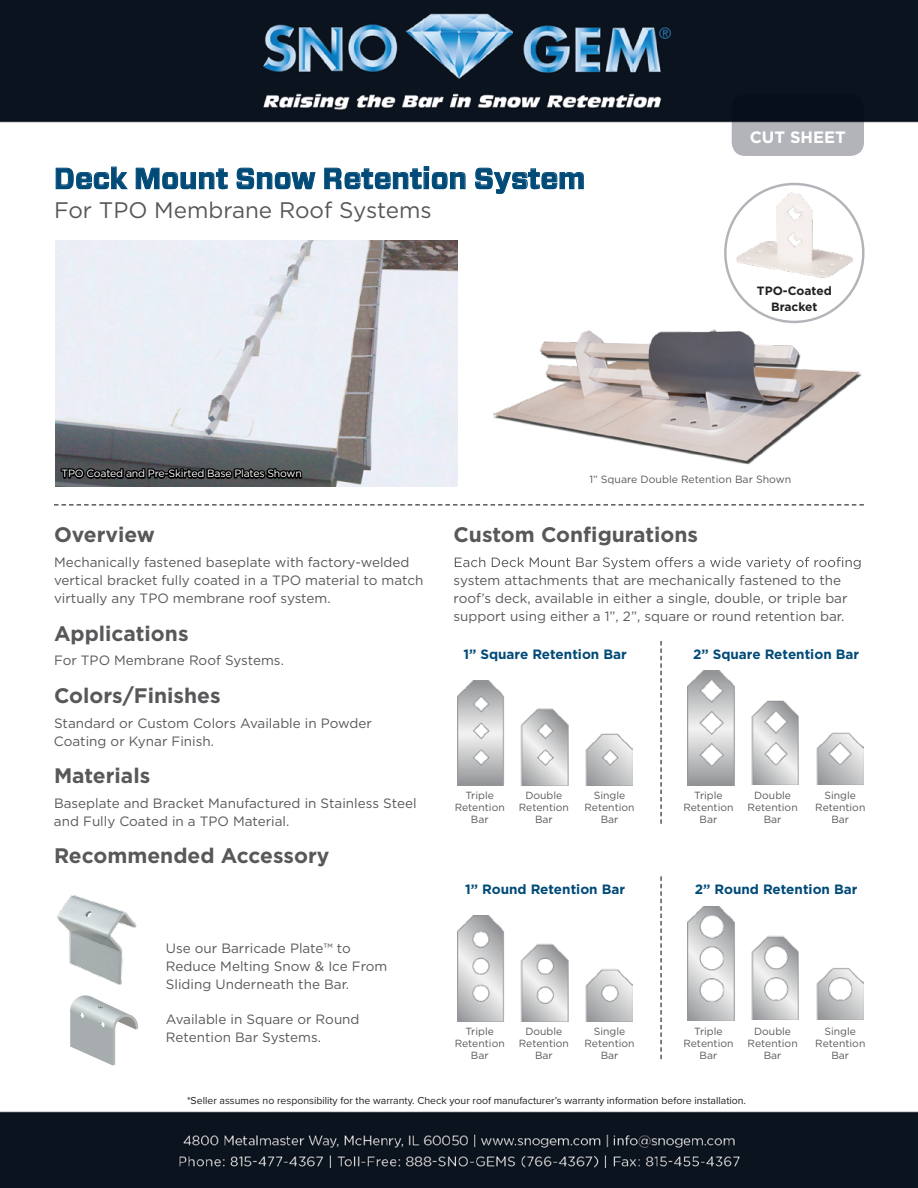
<style>
.page{position:relative;width:918px;height:1188px;background:#fff}
.page>*{position:absolute;margin:0;border:0;box-sizing:border-box;transform-origin:0 0}
.t1{font:700 29.25px "Forza";color:#004a78}
.t2{font:22.5px "Gotham";color:#58585b}
.t3{font:700 21px "Gotham";color:#58585b}
.t4{font:700 16.5px "Gotham HTF";color:#fff}
.t5{font:13.5px/18px "Gotham";color:#58585b}
.t6{font:700 13.5px "Gotham HTF";color:#004a78}
.t7{font:700 12px/16.5px "Gotham HTF";color:#232020;text-align:center}
.t8{font:10.5px "Proxima Nova";color:#232020}
.t9{font:10.5px "Gotham";letter-spacing:-.02em;color:#fff}
.t10{font:10.5px "Gotham";color:#58585b}
.t11{font:10.35px/12.1px "Gotham";color:#58585b;text-align:center}
</style>
<div class="page">
<img style="left:0;top:0;width:918px;height:1188px">
<svg style="left:732px;top:94px;width:132px;height:62px;background:#656971"></svg>
<svg style="left:54px;top:504px;width:810px;height:2px"></svg>
<svg style="left:455px;top:557px;width:406px;height:12px"></svg>
<img style="left:457px;top:916px;width:52px;height:105px">
<img style="left:688px;top:906px;width:51px;height:115px">
<img style="left:513px;top:916px;width:120px;height:105px">
<img style="left:744px;top:910px;width:120px;height:109px">
<svg style="left:660px;top:876px;width:2px;height:183px"></svg>
<img style="left:457px;top:680px;width:52px;height:106px">
<img style="left:688px;top:671px;width:51px;height:114px">
<img style="left:513px;top:680px;width:120px;height:106px">
<img style="left:744px;top:675px;width:120px;height:109px">
<svg style="left:660px;top:641px;width:2px;height:183px"></svg>
<svg style="left:55px;top:166px;width:73px;height:23px"></svg>
<svg style="left:135px;top:167px;width:93px;height:23px"></svg>
<svg style="left:236px;top:167px;width:80px;height:23px"></svg>
<svg style="left:324px;top:166px;width:142px;height:24px"></svg>
<svg style="left:475px;top:167px;width:109px;height:27px"></svg>
<img style="left:56px;top:241px;width:402px;height:245px">
<svg style="left:59px;top:464px;width:245px;height:23px;background:#353739"></svg>
<img style="left:54px;top:892px;width:90px;height:94px">
<svg style="left:70px;top:995px;width:71px;height:71px"></svg>
<img style="left:494px;top:309px;width:371px;height:171px">
<svg style="left:733px;top:189px;width:125px;height:101px"></svg>
<img style="left:733px;top:191px;width:121px;height:88px">
<h1 class="t1" style="left:54px;top:162px;width:533px">Deck Mount Snow Retention System</h1>
<h2 class="t2" style="left:54px;top:196px;width:379px">For TPO Membrane Roof Systems</h2>
<p class="t4" style="left:750px;top:127px;width:98px">CUT SHEET</p>
<p class="t7" style="left:757px;top:282px;width:76px">TPO-Coated<br>Bracket</p>
<p class="t9" style="left:61px;top:467px;width:242px">TPO Coated and Pre-Skirted Base Plates Shown</p>
<h3 class="t3" style="left:54px;top:521px;width:102px">Overview</h3>
<p class="t5" style="left:54px;top:553px;width:371px">Mechanically fastened baseplate with factory-welded vertical bracket fully coated in a TPO material to match virtually any TPO membrane roof system.</p>
<h3 class="t3" style="left:54px;top:619px;width:136px">Applications</h3>
<p class="t5" style="left:54px;top:651px;width:231px">For TPO Membrane Roof Systems.</p>
<h3 class="t3" style="left:54px;top:681px;width:168px">Colors/Finishes</h3>
<p class="t5" style="left:54px;top:713px;width:319px">Standard or Custom Colors Available in Powder<br>Coating or Kynar Finish.</p>
<h3 class="t3" style="left:54px;top:762px;width:98px">Materials</h3>
<p class="t5" style="left:54px;top:794px;width:364px">Baseplate and Bracket Manufactured in Stainless Steel and Fully Coated in a TPO Material.</p>
<h3 class="t3" style="left:54px;top:842px;width:277px">Recommended Accessory</h3>
<p class="t5" style="left:166px;top:939px;width:223px">Use our Barricade Plate™ to<br>Reduce Melting Snow &amp; Ice From<br>Sliding Underneath the Bar.</p>
<p class="t5" style="left:166px;top:1010px;width:195px">Available in Square or Round<br>Retention Bar Systems.</p>
<p class="t10" style="left:589px;top:472px;width:203px">1” Square Double Retention Bar Shown</p>
<h3 class="t3" style="left:453px;top:521px;width:246px">Custom Configurations</h3>
<p class="t5" style="left:453px;top:571px;width:396px">system attachments that are mechanically fastened to the roof’s deck, available in either a single, double, or triple bar support using either a 1”, 2”, square or round retention bar.</p>
<p class="t6" style="left:463px;top:646px;width:165px">1” Square Retention Bar</p>
<p class="t6" style="left:693px;top:646px;width:168px">2” Square Retention Bar</p>
<p class="t11" style="left:455px;top:789px;width:52px">Triple<br>Retention<br>Bar</p>
<p class="t11" style="left:683px;top:789px;width:52px">Triple<br>Retention<br>Bar</p>
<p class="t11" style="left:519px;top:789px;width:52px">Double<br>Retention<br>Bar</p>
<p class="t11" style="left:748px;top:789px;width:52px">Double<br>Retention<br>Bar</p>
<p class="t11" style="left:585px;top:789px;width:52px">Single<br>Retention<br>Bar</p>
<p class="t11" style="left:815px;top:789px;width:52px">Single<br>Retention<br>Bar</p>
<p class="t6" style="left:465px;top:881px;width:162px">1” Round Retention Bar</p>
<p class="t6" style="left:695px;top:881px;width:164px">2” Round Retention Bar</p>
<p class="t11" style="left:455px;top:1025px;width:52px">Triple<br>Retention<br>Bar</p>
<p class="t11" style="left:683px;top:1025px;width:52px">Triple<br>Retention<br>Bar</p>
<p class="t11" style="left:519px;top:1025px;width:52px">Double<br>Retention<br>Bar</p>
<p class="t11" style="left:748px;top:1025px;width:52px">Double<br>Retention<br>Bar</p>
<p class="t11" style="left:585px;top:1025px;width:52px">Single<br>Retention<br>Bar</p>
<p class="t11" style="left:815px;top:1025px;width:52px">Single<br>Retention<br>Bar</p>
<p class="t8" style="left:187px;top:1094px;width:560px">*Seller assumes no responsibility for the warranty. Check your roof manufacturer’s warranty information before installation.</p>
</div>
